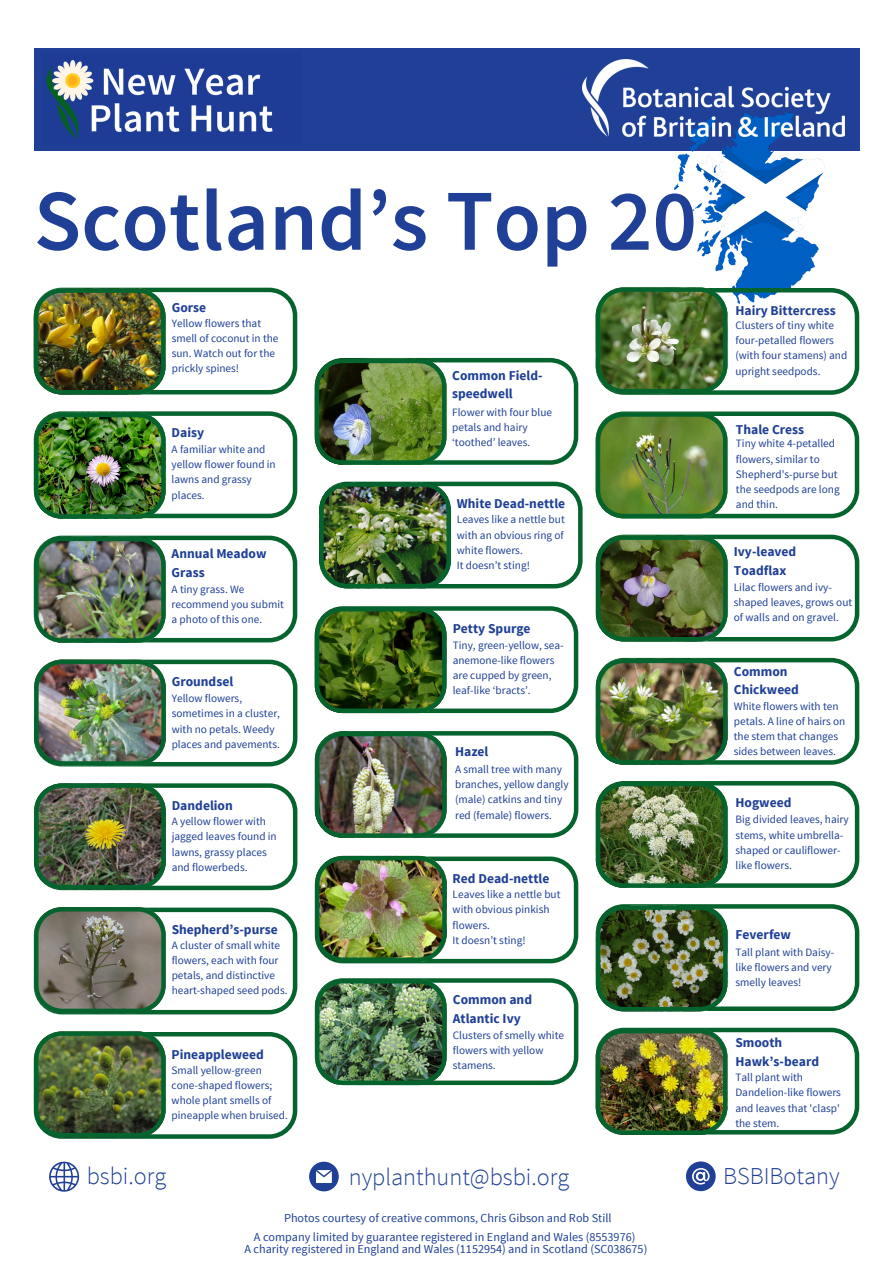
<style>
.page{position:relative;width:893px;height:1263px;background:#fff}
.page>*{position:absolute;margin:0;border:0;box-sizing:border-box;transform-origin:0 0}
.t1{font:600 86.85px "Source Sans Pro";color:#1f4096}
.t2{font:300 24.3px "Source Sans Pro";color:#1f4096}
.t3{font:700 13.5px/18.6px "Source Sans Pro";color:#1f4096}
.t4{font:12.15px "Source Sans Pro";color:#1f4096}
.t5{font:11.25px/15.1px "Source Sans Pro";color:#1f4096}
</style>
<div class="page">
<svg style="left:49px;top:1161px;width:30px;height:30px"></svg>
<svg style="left:309px;top:1162px;width:30px;height:29px"></svg>
<svg style="left:686px;top:1161px;width:29px;height:30px"></svg>
<div style="left:34px;top:48px;width:825px;height:102px;background:#1f4096"></div>
<img style="left:674px;top:136px;width:151px;height:151px">
<img style="left:582px;top:59px;width:262px;height:77px">
<img style="left:46px;top:60px;width:227px;height:79px">
<img style="left:34px;top:660px;width:263px;height:106px">
<img style="left:34px;top:783px;width:263px;height:107px">
<img style="left:34px;top:536px;width:263px;height:107px">
<img style="left:319px;top:482px;width:263px;height:106px">
<svg style="left:34px;top:907px;width:263px;height:107px"></svg>
<svg style="left:34px;top:1031px;width:263px;height:108px"></svg>
<img style="left:315px;top:978px;width:263px;height:107px">
<img style="left:315px;top:358px;width:263px;height:107px">
<img style="left:596px;top:658px;width:263px;height:107px">
<img style="left:34px;top:288px;width:263px;height:106px">
<svg style="left:315px;top:606px;width:263px;height:107px"></svg>
<img style="left:596px;top:781px;width:263px;height:107px">
<svg style="left:596px;top:411px;width:263px;height:107px"></svg>
<img style="left:315px;top:731px;width:263px;height:107px">
<svg style="left:596px;top:904px;width:263px;height:107px"></svg>
<img style="left:596px;top:287px;width:263px;height:108px">
<img style="left:34px;top:411px;width:263px;height:108px">
<img style="left:315px;top:856px;width:263px;height:107px">
<img style="left:596px;top:535px;width:263px;height:106px">
<img style="left:596px;top:1028px;width:263px;height:107px">
<p class="t1" style="left:34px;top:164px;width:665px">Scotland’s Top 20</p>
<p class="t3" style="left:172px;top:297px;width:36px">Gorse</p>
<p class="t5" style="left:172px;top:315px;width:108px">Yellow flowers that smell of coconut in the sun. Watch out for the prickly spines!</p>
<h3 class="t3" style="left:172px;top:423px;width:34px">Daisy</h3>
<p class="t5" style="left:172px;top:441px;width:106px">A familiar white and yellow flower found in lawns and grassy places.</p>
<p class="t3" style="left:172px;top:544px;width:96px">Annual Meadow<br>Grass</p>
<p class="t5" style="left:172px;top:581px;width:114px">A tiny grass. We recommend you submit a photo of this one.</p>
<p class="t3" style="left:172px;top:672px;width:63px">Groundsel</p>
<p class="t5" style="left:172px;top:691px;width:72px">Yellow flowers,</p>
<h3 class="t5" style="left:172px;top:706px;width:110px">sometimes in a cluster, with no petals. Weedy places and pavements.</h3>
<p class="t3" style="left:172px;top:796px;width:63px">Dandelion</p>
<h3 class="t5" style="left:172px;top:814px;width:107px">A yellow flower with jagged leaves found in lawns, grassy places and flowerbeds.</h3>
<p class="t3" style="left:172px;top:920px;width:108px">Shepherd’s-purse</p>
<p class="t5" style="left:172px;top:937px;width:117px">A cluster of small white flowers, each with four petals, and distinctive heart-shaped seed pods.</p>
<h3 class="t3" style="left:172px;top:1044px;width:94px">Pineappleweed</h3>
<h3 class="t5" style="left:172px;top:1062px;width:92px">Small yellow-green</h3>
<p class="t5" style="left:172px;top:1077px;width:118px">cone-shaped flowers; whole plant smells of pineapple when bruised.</p>
<p class="t3" style="left:452px;top:366px;width:92px">Common Field&shy;speedwell</p>
<p class="t5" style="left:452px;top:404px;width:101px">Flower with four blue petals and hairy ‘toothed’ leaves.</p>
<p class="t3" style="left:457px;top:494px;width:110px">White Dead-nettle</p>
<h3 class="t5" style="left:457px;top:512px;width:109px;text-align:justify">Leaves like a nettle but with an obvious ring of white flowers.</h3>
<p class="t5" style="left:457px;top:557px;width:75px">It doesn’t sting!</p>
<p class="t3" style="left:453px;top:619px;width:79px">Petty Spurge</p>
<h3 class="t5" style="left:453px;top:637px;width:112px">Tiny, green-yellow, sea&shy;anemone-like flowers are cupped by green, leaf-like ‘bracts’.</h3>
<p class="t3" style="left:455px;top:742px;width:35px">Hazel</p>
<h3 class="t5" style="left:455px;top:761px;width:115px">A small tree with many branches, yellow dangly (male) catkins and tiny red (female) flowers.</h3>
<p class="t3" style="left:452px;top:869px;width:98px">Red Dead-nettle</p>
<p class="t5" style="left:452px;top:887px;width:109px">Leaves like a nettle but with obvious pinkish flowers.</p>
<p class="t5" style="left:452px;top:932px;width:75px">It doesn’t sting!</p>
<p class="t3" style="left:453px;top:990px;width:81px">Common and<br>Atlantic Ivy</p>
<p class="t5" style="left:453px;top:1027px;width:113px">Clusters of smelly white flowers with yellow stamens.</p>
<h3 class="t3" style="left:735px;top:301px;width:102px">Hairy Bittercress</h3>
<p class="t5" style="left:735px;top:317px;width:113px">Clusters of tiny white four-petalled flowers (with four stamens) and upright seedpods.</p>
<p class="t3" style="left:736px;top:420px;width:70px">Thale Cress</p>
<h3 class="t5" style="left:736px;top:436px;width:105px">Tiny white 4-petalled flowers, similar to<br>Shepherd's-purse but the seedpods are long and thin.</h3>
<p class="t3" style="left:734px;top:542px;width:64px">Ivy-leaved<br>Toadflax</p>
<p class="t5" style="left:734px;top:579px;width:120px">Lilac flowers and ivy&shy;shaped leaves, grows out of walls and on gravel.</p>
<p class="t3" style="left:734px;top:661px;width:67px">Common<br>Chickweed</p>
<p class="t5" style="left:734px;top:698px;width:113px">White flowers with ten petals. A line of hairs on the stem that changes sides between leaves.</p>
<p class="t3" style="left:735px;top:792px;width:57px">Hogweed</p>
<h3 class="t5" style="left:735px;top:812px;width:115px">Big divided leaves, hairy stems, white umbrella&shy;shaped or cauliflower&shy;like flowers.</h3>
<p class="t3" style="left:735px;top:925px;width:57px">Feverfew</p>
<h3 class="t5" style="left:735px;top:944px;width:100px">Tall plant with Daisy&shy;like flowers and very smelly leaves!</h3>
<p class="t3" style="left:735px;top:1033px;width:85px">Smooth<br>Hawk’s-beard</p>
<h2 class="t5" style="left:735px;top:1069px;width:107px">Tall plant with<br>Dandelion-like flowers and leaves that 'clasp' the stem.</h2>
<p class="t2" style="left:87px;top:1160px;width:81px">bsbi.org</p>
<p class="t2" style="left:349px;top:1161px;width:222px">nyplanthunt@bsbi.org</p>
<p class="t2" style="left:723px;top:1160px;width:118px">BSBIBotany</p>
<h3 class="t4" style="left:284px;top:1210px;width:329px">Photos courtesy of creative commons, Chris Gibson and Rob Still</h3>
<h1 class="t4" style="left:254px;top:1229px;width:383px">A company limited by guarantee registered in England and Wales (8553976)</h1>
<p class="t4" style="left:244px;top:1241px;width:404px">A charity registered in England and Wales (1152954) and in Scotland (SC038675)</p>
</div>
